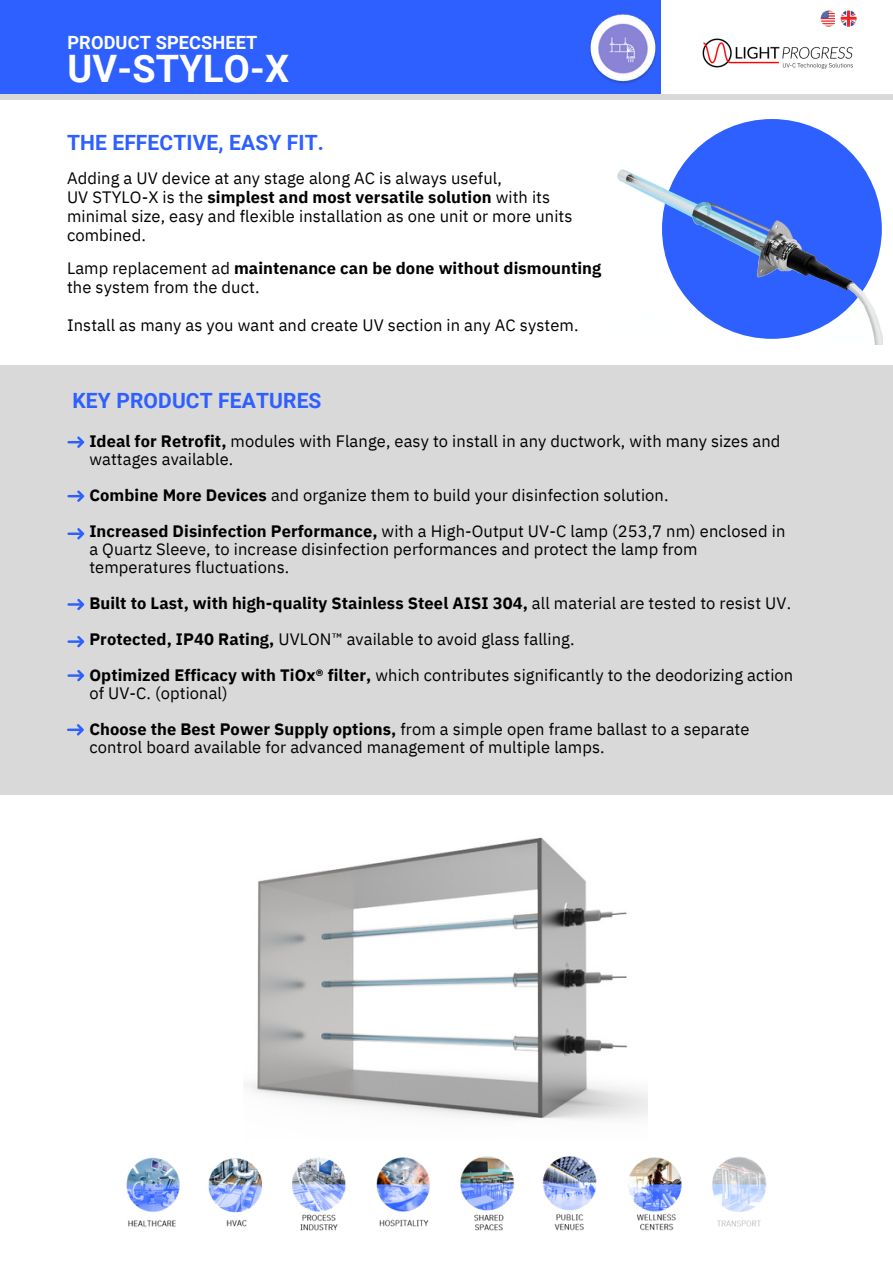
<style>
.page{position:relative;width:893px;height:1264px;background:#fff}
.page>*{position:absolute;margin:0;border:0;box-sizing:border-box;transform-origin:0 0}
.t1{font:700 37.8px "Roboto";letter-spacing:.005em;color:#fff}
.t2{font:700 21px "Roboto";letter-spacing:.005em;color:#2d60ff}
.t3{font:700 18.15px "Roboto";letter-spacing:.005em;color:#fff}
.t4{font:16.5px/36px "IBM Plex Sans";letter-spacing:.005em;color:#000}
.s1{font-weight:700}
</style>
<div class="page">
<div style="left:662px;top:119px;width:219px;height:220px;background:#2d60ff;border-radius:50%"></div>
<div style="left:0;top:0;width:660px;height:96px;background:#2d60ff"></div>
<div style="left:0;top:94px;width:892px;height:6px;background:#d9d9d9"></div>
<img style="left:820px;top:11px;width:14px;height:15px">
<img style="left:840px;top:11px;width:16px;height:15px">
<div style="left:0;top:365px;width:892px;height:429px;background:#d9d9d9"></div>
<img style="left:702px;top:38px;width:151px;height:31px">
<img style="left:617px;top:141px;width:265px;height:204px">
<img style="left:246px;top:837px;width:401px;height:282px">
<svg style="left:67px;top:436px;width:17px;height:12px"></svg>
<svg style="left:67px;top:490px;width:17px;height:12px"></svg>
<svg style="left:67px;top:528px;width:17px;height:11px"></svg>
<svg style="left:67px;top:599px;width:17px;height:11px"></svg>
<svg style="left:67px;top:636px;width:17px;height:11px"></svg>
<svg style="left:67px;top:670px;width:17px;height:11px"></svg>
<svg style="left:67px;top:724px;width:17px;height:11px"></svg>
<img style="left:589px;top:14px;width:68px;height:70px">
<img style="left:126px;top:1156px;width:556px;height:75px">
<svg style="left:712px;top:1157px;width:55px;height:70px"></svg>
<p class="t3" style="left:67px;top:32px;width:191px">PRODUCT SPECSHEET</p>
<p class="t1" style="left:67px;top:47px;width:223px">UV-STYLO-X</p>
<p class="t2" style="left:67px;top:131px;width:258px">THE EFFECTIVE, EASY FIT.</p>
<h1 class="t4" style="left:67px;top:160px;width:436px">Adding a UV device at any stage along AC is always useful,</h1>
<p class="t4" style="left:67px;top:187px;width:507px;line-height:19.2px">UV STYLO-X is the <span class="s1">simplest and most versatile solution</span> with its minimal size, easy and flexible installation as one unit or more units combined.</p>
<p class="t4" style="left:67px;top:258px;width:535px;line-height:19.2px">Lamp replacement ad <span class="s1">maintenance can be done without dismounting </span>the system from the duct.</p>
<h1 class="t4" style="left:67px;top:307px;width:513px">Install as many as you want and create UV section in any AC system.</h1>
<p class="t2" style="left:72px;top:388px;width:250px">KEY PRODUCT FEATURES</p>
<p class="t4" style="left:89px;top:432px;width:692px;line-height:18px"><span class="s1">Ideal for Retrofit,</span> modules with Flange, easy to install in any ductwork, with many sizes and wattages available.</p>
<p class="t4" style="left:89px;top:477px;width:697px"><span class="s1">Combine More Devices</span> and organize them to build your disinfection solution.<br><span class="s1">Increased Disinfection Performance,</span> with a High-Output UV-C lamp (253,7 nm) enclosed in</p>
<p class="t4" style="left:89px;top:540px;width:609px;line-height:18px">a Quartz Sleeve, to increase disinfection performances and protect the lamp from temperatures fluctuations.</p>
<p class="t4" style="left:89px;top:585px;width:705px"><span class="s1">Built to Last, with high-quality Stainless Steel AISI 304,</span> all material are tested to resist UV.<br><span class="s1">Protected, IP40 Rating,</span> UVLON™ available to avoid glass falling.<br><span class="s1">Optimized Efficacy with TiOx® filter,</span> which contributes significantly to the deodorizing action</p>
<p class="t4" style="left:89px;top:675px;width:661px">of UV-C. (optional)<br><span class="s1">Choose the Best Power Supply options,</span> from a simple open frame ballast to a separate</p>
<p class="t4" style="left:89px;top:729px;width:516px">control board available for advanced management of multiple lamps.</p>
</div>
